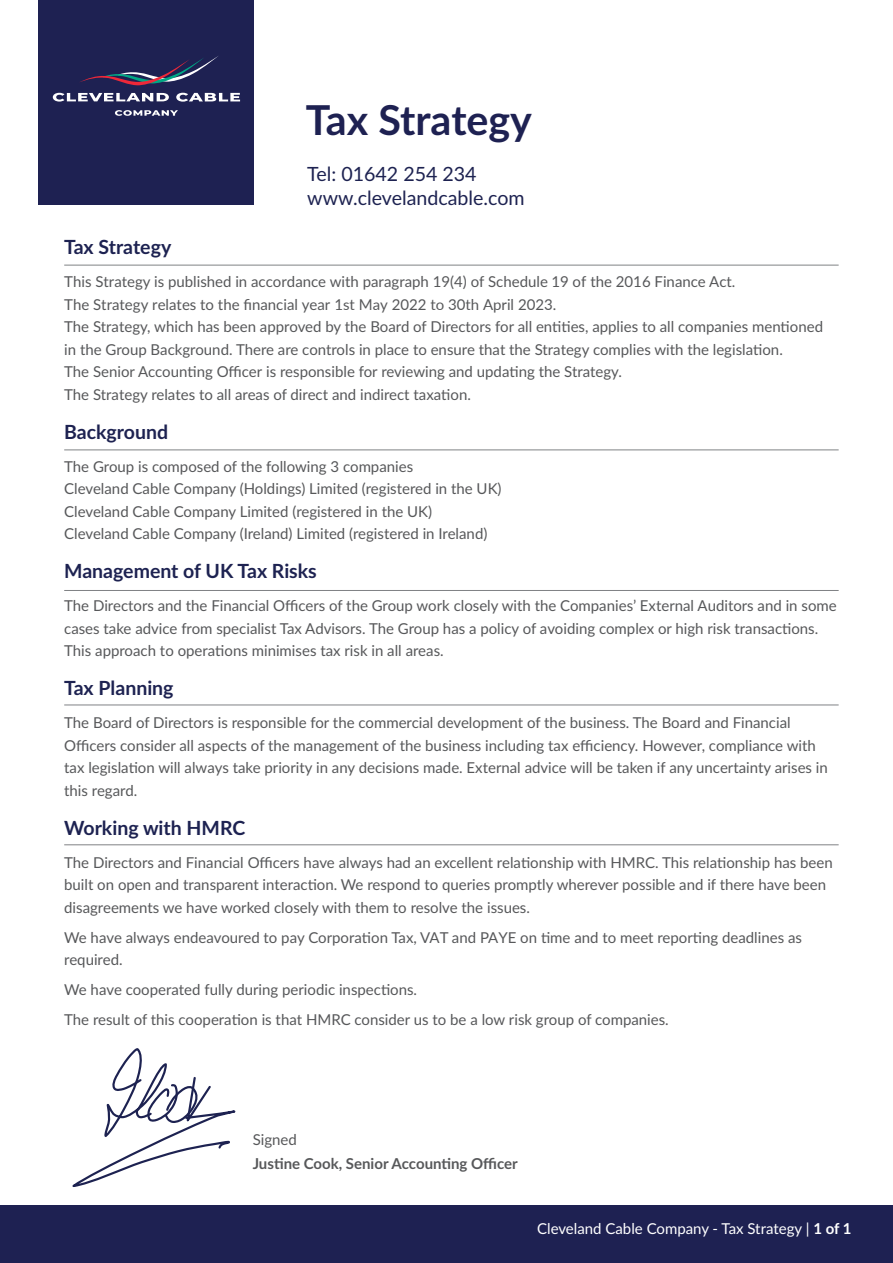
<style>
.page{position:relative;width:893px;height:1263px;background:#fff}
.page>*{position:absolute;margin:0;border:0;box-sizing:border-box;transform-origin:0 0}
.t1{font:700 41.25px "Lato";color:#1e2152}
.t2{font:19.65px/24px "Lato";color:#1d2251}
.t3{font:700 19.5px "Lato";color:#1d2251}
.t4{font:15px/22.5px "Lato";color:#57585a}
.t5{font:15px "Lato";color:#fff}
.t6{font:700 15px "Lato";color:#57585a}
.s1{font-weight:700}
</style>
<div class="page">
<div style="left:39px;top:0;width:215px;height:204px;background:#1e2152"></div>
<svg style="left:80px;top:56px;width:138px;height:29px"></svg>
<svg style="left:53px;top:93px;width:116px;height:9px"></svg>
<svg style="left:176px;top:93px;width:64px;height:9px"></svg>
<svg style="left:115px;top:110px;width:63px;height:6px"></svg>
<div style="left:0;top:1205px;width:893px;height:58px;background:#1e2152"></div>
<hr style="left:64px;top:265px;width:775px;height:1px;background:#808285">
<hr style="left:64px;top:449px;width:775px;height:1px;background:#808285">
<hr style="left:64px;top:590px;width:775px;height:1px;background:#808285">
<hr style="left:64px;top:705px;width:775px;height:1px;background:#808285">
<hr style="left:64px;top:844px;width:775px;height:1px;background:#808285">
<svg style="left:72px;top:1048px;width:164px;height:139px"></svg>
<h1 class="t1" style="left:306px;top:89px;width:228px">Tax Strategy</h1>
<h2 class="t2" style="left:307px;top:161px;width:219px">Tel: 01642 254 234 www.clevelandcable.com</h2>
<h3 class="t3" style="left:64px;top:233px;width:109px">Tax Strategy</h3>
<p class="t4" style="left:64px;top:270px;width:760px">This Strategy is published in accordance with paragraph 19(4) of Schedule 19 of the 2016 Finance Act.<br>The Strategy relates to the financial year 1st May 2022 to 30th April 2023.<br>The Strategy, which has been approved by the Board of Directors for all entities, applies to all companies mentioned in the Group Background. There are controls in place to ensure that the Strategy complies with the legislation.<br>The Senior Accounting Officer is responsible for reviewing and updating the Strategy.<br>The Strategy relates to all areas of direct and indirect taxation.</p>
<h3 class="t3" style="left:64px;top:417px;width:105px">Background</h3>
<p class="t4" style="left:64px;top:454px;width:439px">The Group is composed of the following 3 companies<br>Cleveland Cable Company (Holdings) Limited (registered in the UK)<br>Cleveland Cable Company Limited (registered in the UK)<br>Cleveland Cable Company (Ireland) Limited (registered in Ireland)</p>
<h3 class="t3" style="left:64px;top:557px;width:254px">Management of UK Tax Risks</h3>
<p class="t4" style="left:64px;top:594px;width:774px">The Directors and the Financial Officers of the Group work closely with the Companies’ External Auditors and in some cases take advice from specialist Tax Advisors. The Group has a policy of avoiding complex or high risk transactions.<br>This approach to operations minimises tax risk in all areas.</p>
<h3 class="t3" style="left:64px;top:674px;width:111px">Tax Planning</h3>
<p class="t4" style="left:64px;top:711px;width:765px">The Board of Directors is responsible for the commercial development of the business. The Board and Financial Officers consider all aspects of the management of the business including tax efficiency. However, compliance with tax legislation will always take priority in any decisions made. External advice will be taken if any uncertainty arises in this regard.</p>
<h3 class="t3" style="left:64px;top:813px;width:183px">Working with HMRC</h3>
<p class="t4" style="left:64px;top:850px;width:770px">The Directors and Financial Officers have always had an excellent relationship with HMRC. This relationship has been built on open and transparent interaction. We respond to queries promptly wherever possible and if there have been disagreements we have worked closely with them to resolve the issues.</p>
<p class="t4" style="left:64px;top:925px;width:739px">We have always endeavoured to pay Corporation Tax, VAT and PAYE on time and to meet reporting deadlines as required.</p>
<p class="t4" style="left:64px;top:974px;width:606px;line-height:30px">We have cooperated fully during periodic inspections.<br>The result of this cooperation is that HMRC consider us to be a low risk group of companies.</p>
<p class="t4" style="left:253px;top:1128px;width:46px">Signed</p>
<p class="t6" style="left:253px;top:1153px;width:267px">Justine Cook, Senior Accounting Officer</p>
<p class="t5" style="left:537px;top:1218px;width:316px">Cleveland Cable Company - Tax Strategy | <span class="s1">1 of 1</span></p>
</div>
